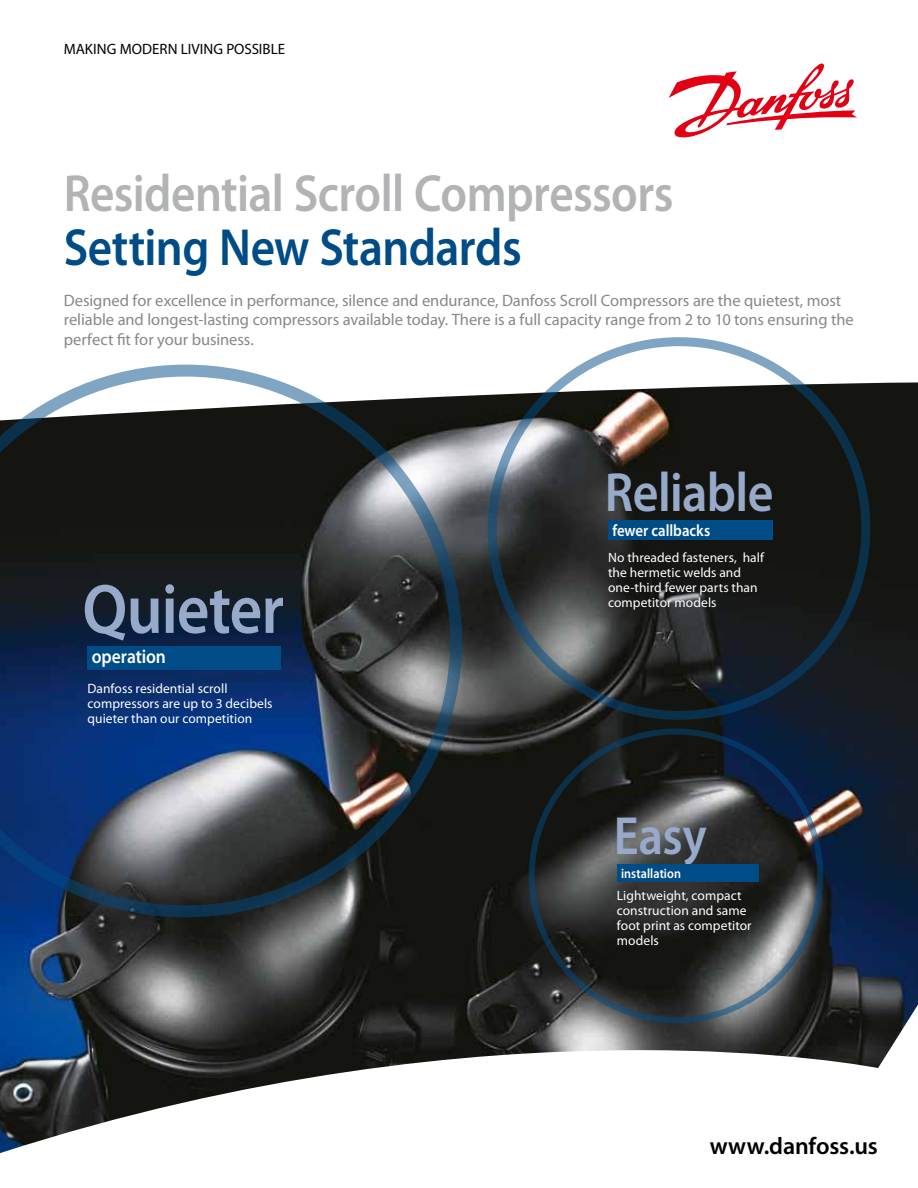
<style>
.page{position:relative;width:918px;height:1188px;background:#fff}
.page>*{position:absolute;margin:0;border:0;box-sizing:border-box;transform-origin:0 0}
.t1{font:600 70.5px "Myriad Pro";letter-spacing:-.015em;color:#97aaca;scale:.9 1}
.t2{font:600 55.5px "Myriad Pro";letter-spacing:-.015em;color:#97aaca;scale:.9 1}
.t3{font:600 54px "Myriad Pro";color:#97aaca;scale:.9 1}
.t4{font:600 52.5px "Myriad Pro";letter-spacing:-.015em;color:#b1b3b5;scale:.9 1}
.t5{font:600 52.5px "Myriad Pro";letter-spacing:-.01em;color:#004c86;scale:.9 1}
.t6{font:600 24px "Myriad Pro";letter-spacing:-.01em;color:#000}
.t7{font:600 19.5px "Myriad Pro";letter-spacing:-.005em;color:#fff;scale:.9 1}
.t8{font:16.5px/19.5px "Myriad Pro";letter-spacing:-.005em;color:#868889}
.t9{font:600 16.5px "Myriad Pro";letter-spacing:-.005em;color:#fff;scale:.9 1}
.t10{font:15px "Myriad Pro";color:#000}
.t11{font:13.5px/15px "Myriad Pro";letter-spacing:.005em;color:#fff}
.t12{font:600 13.5px "Myriad Pro";letter-spacing:.005em;color:#fff;scale:.9 1}
</style>
<div class="page">
<img style="left:0;top:382px;width:918px;height:771px">
<div style="left:617px;top:865px;width:141px;height:17px;background:#004c86"></div>
<div style="left:488px;top:337px;width:382px;height:383px;border:9px solid #004c86;border-radius:50%"></div>
<div style="left:608px;top:520px;width:164px;height:20px;background:#004c86"></div>
<svg style="left:0;top:365px;width:462px;height:552px;background:#394453"></svg>
<div style="left:88px;top:646px;width:193px;height:24px;background:#004c86"></div>
<svg style="left:669px;top:63px;width:188px;height:75px"></svg>
<p class="t10" style="left:64px;top:41px;width:223px">MAKING MODERN LIVING POSSIBLE</p>
<h3 class="t4" style="left:64px;top:164px;width:679px">Residential Scroll Compressors</h3>
<h3 class="t5" style="left:64px;top:218px;width:510px">Setting New Standards</h3>
<p class="t8" style="left:64px;top:291px;width:792px">Designed for excellence in performance, silence and endurance, Danfoss Scroll Compressors are the quietest, most reliable and longest-lasting compressors available today. There is a full capacity range from 2 to 10 tons ensuring the perfect fit for your business.</p>
<h1 class="t1" style="left:82px;top:570px;width:225px">Quieter</h1>
<p class="t7" style="left:92px;top:646px;width:84px">operation</p>
<p class="t11" style="left:88px;top:681px;width:187px">Danfoss residential scroll compressors are up to 3 decibels quieter than our competition</p>
<h2 class="t2" style="left:605px;top:461px;width:189px">Reliable</h2>
<p class="t9" style="left:612px;top:521px;width:110px">fewer callbacks</p>
<p class="t11" style="left:608px;top:551px;width:157px">No threaded fasteners, half the hermetic welds and one-third fewer parts than competitor models</p>
<h3 class="t3" style="left:614px;top:806px;width:105px">Easy</h3>
<p class="t12" style="left:621px;top:866px;width:68px">installation</p>
<p class="t11" style="left:617px;top:888px;width:136px">Lightweight, compact construction and same foot print as competitor models</p>
<h3 class="t6" style="left:710px;top:1133px;width:170px">www.danfoss.us</h3>
</div>
